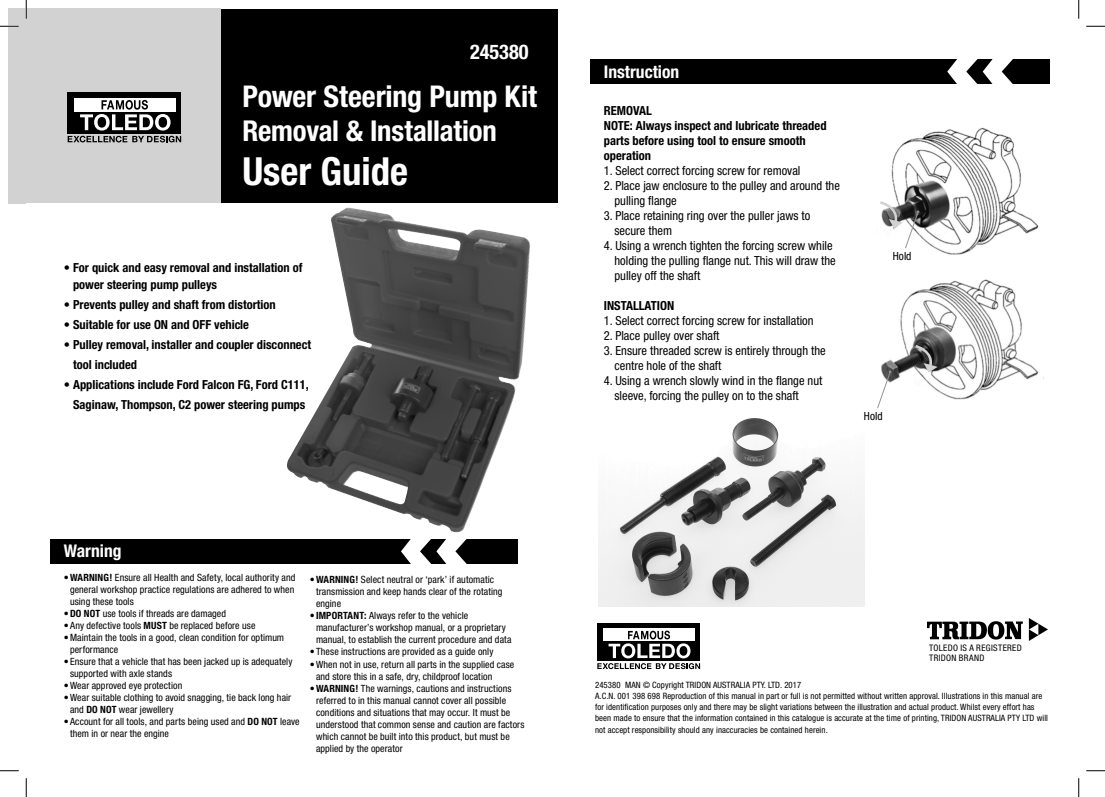
<style>
.page{position:relative;width:1105px;height:797px;background:#fff}
.page>*{position:absolute;margin:0;border:0;box-sizing:border-box;transform-origin:0 0}
.t1{font:700 condensed 38.75px "Helvetica Neue";color:#fff}
.t2{font:700 condensed 30px "Helvetica Neue";letter-spacing:-.005em;color:#fff}
.t3{font:700 condensed 28.75px "Helvetica Neue";letter-spacing:-.005em;color:#fff}
.t4{font:700 condensed 20.25px "Helvetica Neue";color:#fff}
.t5{font:700 condensed 17.5px "Helvetica Neue";color:#fff}
.t6{font:condensed 12.5px/15px "Helvetica Neue";color:#000}
.t7{font:700 condensed 12.5px/15px "Helvetica Neue";color:#000}
.t8{font:condensed 11.25px "Helvetica Neue";letter-spacing:.005em;color:#000}
.t9{font:condensed 10px/12px "Helvetica Neue";letter-spacing:.01em;color:#000}
.t10{font:condensed 9px/9.4px "Helvetica Neue";letter-spacing:.04em;color:#000}
.t11{font:condensed 8.75px/11.2px "Helvetica Neue";letter-spacing:.01em;color:#000}
.s1{font-weight:700}
</style>
<div class="page">
<div style="left:221px;top:9px;width:336px;height:194px;background:#000"></div>
<div style="left:9px;top:9px;width:212px;height:195px;background:#d2d2d2"></div>
<div style="left:50px;top:539px;width:467px;height:25px;background:#000"></div>
<div style="left:26px;top:203px;width:557px;height:6px;background:#fff"></div>
<svg style="left:401px;top:539px;width:66px;height:25px"></svg>
<div style="left:68px;top:92px;width:113px;height:42px;background:#000"></div>
<div style="left:74px;top:98px;width:101px;height:13px;background:#fff"></div>
<svg style="left:80px;top:100px;width:91px;height:30px"></svg>
<svg style="left:68px;top:136px;width:113px;height:6px"></svg>
<img style="left:287px;top:207px;width:243px;height:326px">
<div style="left:590px;top:59px;width:460px;height:25px;background:#000"></div>
<svg style="left:947px;top:59px;width:30px;height:25px"></svg>
<svg style="left:983px;top:59px;width:30px;height:25px"></svg>
<img style="left:928px;top:618px;width:119px;height:23px">
<div style="left:597px;top:623px;width:103px;height:38px;background:#000"></div>
<div style="left:603px;top:628px;width:92px;height:13px;background:#fff"></div>
<svg style="left:597px;top:630px;width:103px;height:39px"></svg>
<img style="left:891px;top:127px;width:148px;height:128px">
<img style="left:881px;top:279px;width:158px;height:121px">
<img style="left:599px;top:418px;width:265px;height:188px">
<svg style="left:913px;top:343px;width:25px;height:29px"></svg>
<svg style="left:880px;top:200px;width:39px;height:49px"></svg>
<svg style="left:877px;top:370px;width:14px;height:39px"></svg>
<svg style="left:0;top:25px;width:19px;height:2px"></svg>
<svg style="left:1086px;top:25px;width:19px;height:2px"></svg>
<svg style="left:0;top:770px;width:19px;height:1px"></svg>
<svg style="left:1086px;top:770px;width:19px;height:1px"></svg>
<svg style="left:25px;top:0;width:2px;height:19px"></svg>
<svg style="left:25px;top:778px;width:2px;height:19px"></svg>
<svg style="left:1078px;top:0;width:1px;height:19px"></svg>
<svg style="left:1078px;top:778px;width:1px;height:19px"></svg>
<h3 class="t4" style="left:470px;top:39px;width:60px">245380</h3>
<h2 class="t2" style="left:242px;top:78px;width:296px">Power Steering Pump Kit</h2>
<h3 class="t3" style="left:242px;top:113px;width:256px">Removal &amp; Installation</h3>
<h1 class="t1" style="left:242px;top:147px;width:167px">User Guide</h1>
<p class="t7" style="left:73px;top:258px;width:231px;line-height:17.5px;text-indent:-9px">• For quick and easy removal and installation of power steering pump pulleys</p>
<p class="t7" style="left:64px;top:297px;width:214px">• Prevents pulley and shaft from distortion</p>
<p class="t7" style="left:64px;top:317px;width:187px">• Suitable for use ON and OFF vehicle</p>
<p class="t7" style="left:73px;top:334px;width:240px;line-height:20px;text-indent:-9px">• Pulley removal, installer and coupler disconnect tool included</p>
<p class="t7" style="left:64px;top:374px;width:247px;line-height:20px;text-align:center">• Applications include Ford Falcon FG, Ford C111,<br>Saginaw, Thompson, C2 power steering pumps</p>
<h3 class="t5" style="left:64px;top:540px;width:59px">Warning</h3>
<p class="t9" style="left:70px;top:571px;width:227px;text-align:justify;text-indent:-6px"><span class="s1">•WARNING!</span> Ensure all Health and Safety, local authority and general workshop practice regulations are adhered to when using these tools</p>
<p class="t9" style="left:64px;top:607px;width:164px"><span class="s1">•DO NOT</span> use tools if threads are damaged</p>
<p class="t9" style="left:64px;top:619px;width:193px">•Any defective tools <span class="s1">MUST</span> be replaced before use</p>
<p class="t9" style="left:70px;top:631px;width:216px;text-indent:-6px">•Maintain the tools in a good, clean condition for optimum performance</p>
<p class="t9" style="left:70px;top:655px;width:224px;text-indent:-6px">•Ensure that a vehicle that has been jacked up is adequately supported with axle stands</p>
<p class="t9" style="left:64px;top:679px;width:120px">•Wear approved eye protection</p>
<p class="t9" style="left:70px;top:691px;width:223px;text-indent:-6px">•Wear suitable clothing to avoid snagging, tie back long hair and <span class="s1">DO NOT</span> wear jewellery</p>
<p class="t9" style="left:70px;top:715px;width:231px;text-indent:-6px">•Account for all tools, and parts being used and <span class="s1">DO NOT</span> leave them in or near the engine</p>
<p class="t9" style="left:316px;top:574px;width:188px;text-indent:-6px"><span class="s1">•WARNING!</span> Select neutral or ‘park’ if automatic transmission and keep hands clear of the rotating engine</p>
<p class="t9" style="left:316px;top:610px;width:197px;text-indent:-6px"><span class="s1">•IMPORTANT:</span> Always refer to the vehicle manufacturer’s workshop manual, or a proprietary manual, to establish the current procedure and data</p>
<p class="t9" style="left:310px;top:646px;width:185px">•These instructions are provided as a guide only</p>
<p class="t9" style="left:316px;top:658px;width:200px;text-indent:-6px">•When not in use, return all parts in the supplied case and store this in a safe, dry, childproof location</p>
<p class="t9" style="left:316px;top:682px;width:210px;text-indent:-6px"><span class="s1">•WARNING!</span> The warnings, cautions and instructions referred to in this manual cannot cover all possible conditions and situations that may occur. It must be understood that common sense and caution are factors which cannot be built into this product, but must be applied by the operator</p>
<h3 class="t5" style="left:604px;top:61px;width:77px">Instruction</h3>
<p class="t7" style="left:604px;top:103px;width:224px">REMOVAL<br>NOTE: Always inspect and lubricate threaded parts before using tool to ensure smooth operation</p>
<p class="t6" style="left:604px;top:163px;width:198px">1. Select correct forcing screw for removal</p>
<p class="t6" style="left:614px;top:178px;width:227px;text-indent:-11px">2. Place jaw enclosure to the pulley and around the pulling flange</p>
<p class="t6" style="left:614px;top:208px;width:197px;text-indent:-11px">3. Place retaining ring over the puller jaws to secure them</p>
<p class="t6" style="left:614px;top:238px;width:223px;text-indent:-11px">4. Using a wrench tighten the forcing screw while holding the pulling flange nut. This will draw the pulley off the shaft</p>
<p class="t7" style="left:604px;top:298px;width:72px">INSTALLATION</p>
<p class="t6" style="left:604px;top:313px;width:211px">1. Select correct forcing screw for installation</p>
<p class="t6" style="left:604px;top:328px;width:117px">2. Place pulley over shaft</p>
<p class="t6" style="left:614px;top:343px;width:213px;text-indent:-11px">3. Ensure threaded screw is entirely through the centre hole of the shaft</p>
<p class="t6" style="left:614px;top:373px;width:209px;text-indent:-11px">4. Using a wrench slowly wind in the flange nut sleeve, forcing the pulley on to the shaft</p>
<p class="t8" style="left:893px;top:249px;width:20px">Hold</p>
<p class="t8" style="left:864px;top:409px;width:20px">Hold</p>
<p class="t10" style="left:929px;top:643px;width:94px">TOLEDO IS A REGISTERED<br>TRIDON BRAND</p>
<p class="t11" style="left:595px;top:678px;width:454px">245380 MAN © Copyright TRIDON AUSTRALIA PTY. LTD. 2017<br>A.C.N. 001 398 698 Reproduction of this manual in part or full is not permitted without written approval. Illustrations in this manual are for identification purposes only and there may be slight variations between the illustration and actual product. Whilst every effort has been made to ensure that the information contained in this catalogue is accurate at the time of printing, TRIDON AUSTRALIA PTY LTD will not accept responsibility should any inaccuracies be contained herein.</p>
</div>
